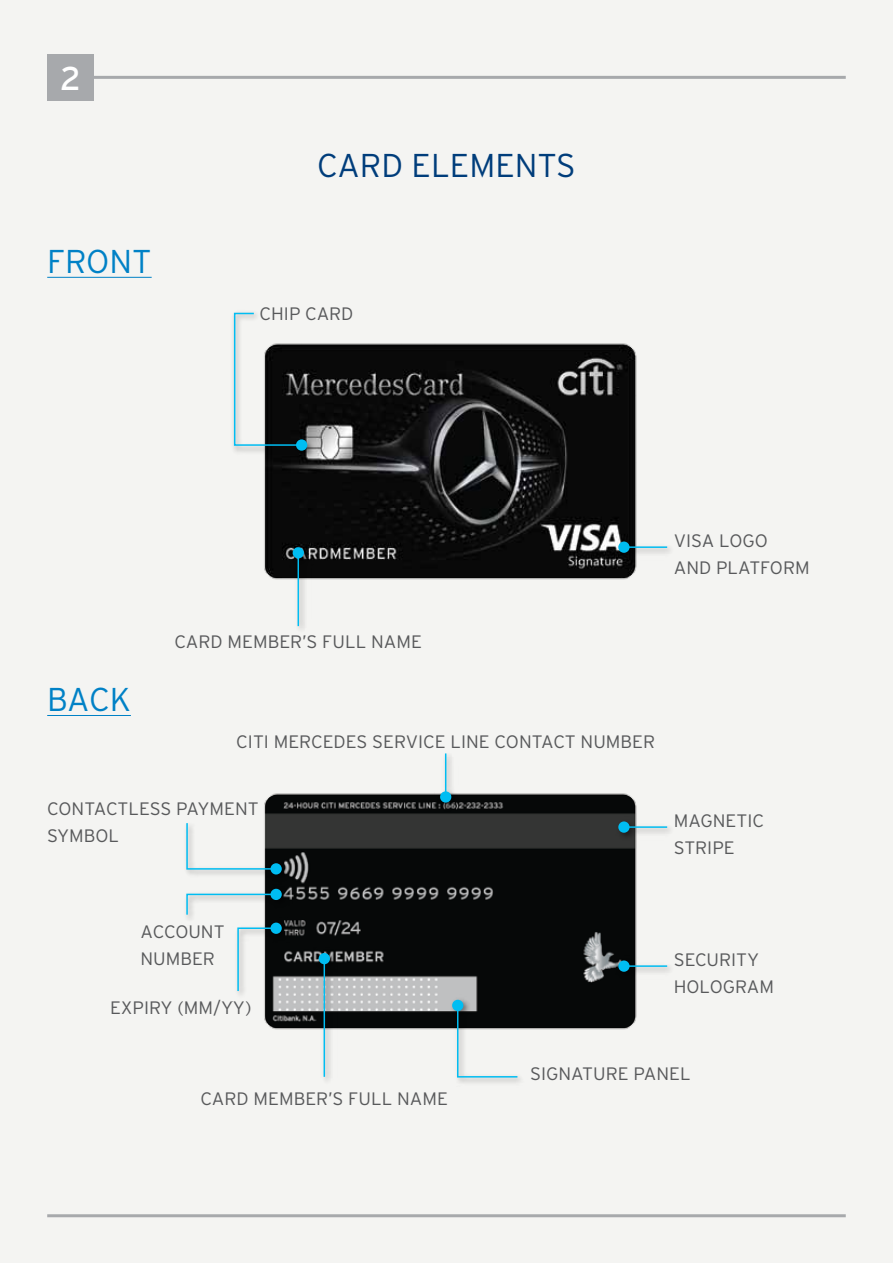
<style>
.page{position:relative;width:893px;height:1263px;background:#f4f4f2}
.page>*{position:absolute;margin:0;border:0;box-sizing:border-box;transform-origin:0 0}
.t1{font:300 33px "Interstate";color:#003d7b}
.t2{font:300 33px "Interstate";color:#0081c6}
.t3{font:33px "Interstate";color:#fff}
.t4{font:300 18px/27px "Interstate";color:#58595b}
</style>
<div class="page">
<hr style="left:47px;top:1214px;width:799px;height:3px;background:#a7a9ac">
<hr style="left:47px;top:76px;width:799px;height:3px;background:#a7a9ac">
<div style="left:47px;top:54px;width:47px;height:47px;background:#a7a9ac"></div>
<img style="left:264px;top:793px;width:373px;height:237px">
<img style="left:264px;top:343px;width:373px;height:237px">
<hr style="left:47px;top:277px;width:105px;height:1px;background:#0081c6">
<hr style="left:47px;top:715px;width:84px;height:1px;background:#0081c6">
<img style="left:233px;top:343px;width:85px;height:118px">
<svg style="left:233px;top:312px;width:70px;height:135px"></svg>
<div style="left:296px;top:439px;width:11px;height:12px;background:#00bdf2;border-radius:50%"></div>
<img style="left:187px;top:818px;width:105px;height:101px">
<svg style="left:186px;top:822px;width:92px;height:48px"></svg>
<div style="left:270px;top:863px;width:12px;height:11px;background:#00bdf2;border-radius:50%"></div>
<svg style="left:186px;top:893px;width:92px;height:23px"></svg>
<div style="left:270px;top:889px;width:12px;height:11px;background:#00bdf2;border-radius:50%"></div>
<img style="left:447px;top:995px;width:81px;height:88px">
<svg style="left:456px;top:1003px;width:63px;height:75px"></svg>
<div style="left:452px;top:1000px;width:11px;height:11px;background:#00bdf2;border-radius:50%"></div>
<img style="left:314px;top:948px;width:26px;height:133px">
<hr style="left:324px;top:958px;width:1px;height:119px;background:#00bdf2">
<div style="left:319px;top:953px;width:11px;height:11px;background:#00bdf2;border-radius:50%"></div>
<img style="left:288px;top:542px;width:26px;height:87px">
<hr style="left:298px;top:552px;width:1px;height:74px;background:#00bdf2">
<div style="left:293px;top:547px;width:11px;height:11px;background:#00bdf2;border-radius:50%"></div>
<img style="left:435px;top:753px;width:27px;height:60px">
<hr style="left:445px;top:753px;width:1px;height:44px;background:#00bdf2">
<div style="left:440px;top:791px;width:11px;height:12px;background:#00bdf2;border-radius:50%"></div>
<img style="left:613px;top:536px;width:57px;height:27px">
<hr style="left:624px;top:546px;width:43px;height:2px;background:#00bdf2">
<div style="left:618px;top:541px;width:12px;height:12px;background:#00bdf2;border-radius:50%"></div>
<img style="left:613px;top:816px;width:57px;height:27px">
<hr style="left:624px;top:826px;width:43px;height:2px;background:#00bdf2">
<div style="left:618px;top:821px;width:12px;height:12px;background:#00bdf2;border-radius:50%"></div>
<img style="left:613px;top:955px;width:57px;height:27px">
<hr style="left:624px;top:965px;width:43px;height:2px;background:#00bdf2">
<div style="left:618px;top:960px;width:12px;height:12px;background:#00bdf2;border-radius:50%"></div>
<img style="left:232px;top:917px;width:60px;height:84px">
<svg style="left:237px;top:927px;width:41px;height:65px"></svg>
<div style="left:270px;top:922px;width:12px;height:12px;background:#00bdf2;border-radius:50%"></div>
<h1 class="t3" style="left:60px;top:60px;width:22px">2</h1>
<h1 class="t2" style="left:47px;top:243px;width:106px">FRONT</h1>
<h1 class="t1" style="left:317px;top:147px;width:260px">CARD ELEMENTS</h1>
<p class="t4" style="left:260px;top:299px;width:95px">CHIP CARD</p>
<p class="t4" style="left:674px;top:527px;width:137px">VISA LOGO<br>AND PLATFORM</p>
<h1 class="t2" style="left:47px;top:681px;width:85px">BACK</h1>
<p class="t4" style="left:175px;top:628px;width:249px">CARD MEMBER’S FULL NAME</p>
<p class="t4" style="left:236px;top:728px;width:420px">CITI MERCEDES SERVICE LINE CONTACT NUMBER</p>
<p class="t4" style="left:47px;top:795px;width:213px">CONTACTLESS PAYMENT<br>SYMBOL</p>
<p class="t4" style="left:674px;top:807px;width:92px">MAGNETIC<br>STRIPE</p>
<p class="t4" style="left:141px;top:918px;width:86px">ACCOUNT<br>NUMBER</p>
<p class="t4" style="left:110px;top:994px;width:143px">EXPIRY (MM/YY)</p>
<p class="t4" style="left:674px;top:946px;width:102px">SECURITY<br>HOLOGRAM</p>
<p class="t4" style="left:201px;top:1085px;width:249px">CARD MEMBER’S FULL NAME</p>
<p class="t4" style="left:530px;top:1060px;width:162px">SIGNATURE PANEL</p>
</div>
